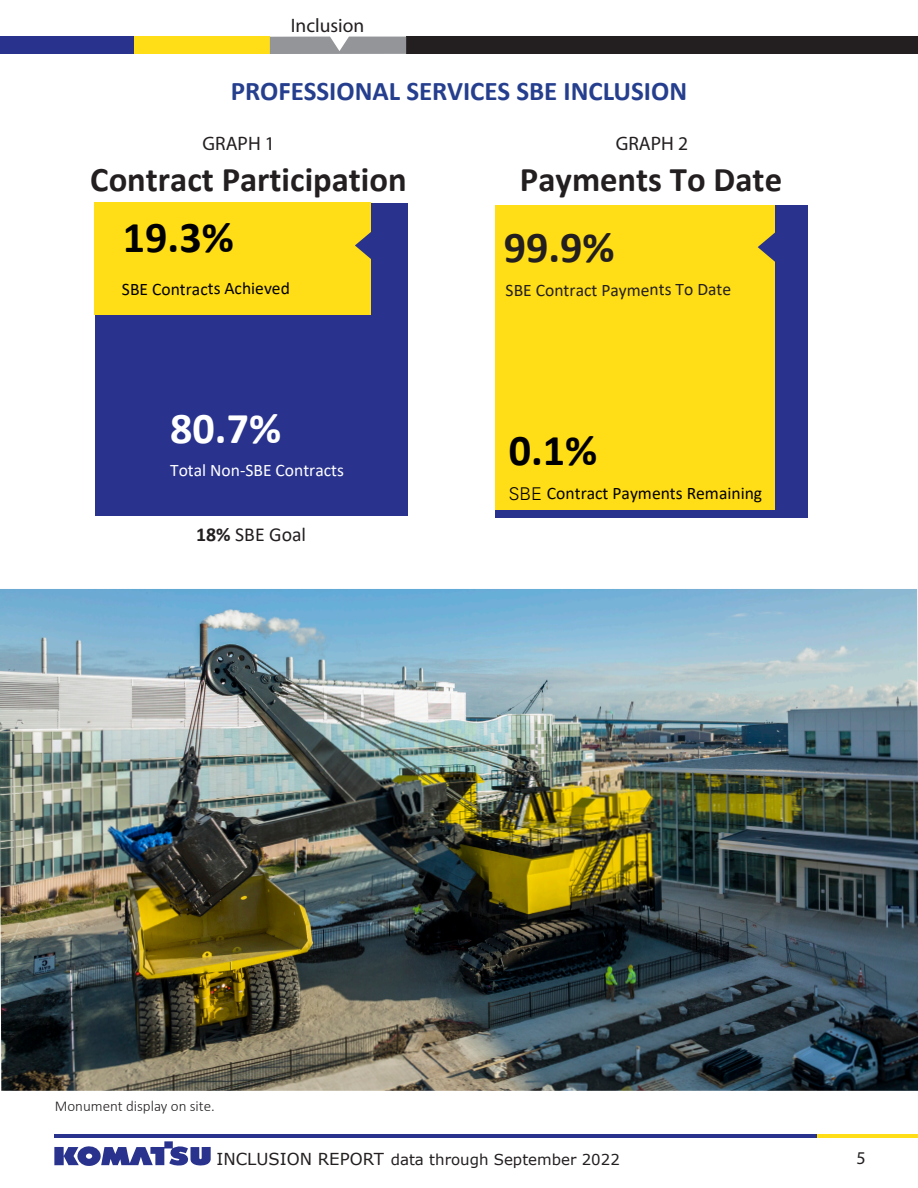
<style>
.page{position:relative;width:918px;height:1188px;background:#fff}
.page>*{position:absolute;margin:0;border:0;box-sizing:border-box;transform-origin:0 0}
.t1{font:700 44.1px "Calibri";color:#231f20}
.t2{font:700 44.1px "Calibri";color:#000}
.t3{font:700 44.1px "Calibri";color:#fff}
.t4{font:700 44.1px "Calibri";color:#000}
.t5{font:700 34.65px "Calibri";color:#231f20}
.t6{font:700 27px "Calibri";color:#253f8e}
.t7{font:19.8px "Calibri";color:#231f20}
.t8{font:19.5px "Myriad Pro";color:#231f20}
.t9{font:18px "Myriad Pro";color:#231f20}
.t10{font:17.55px "Calibri";color:#000}
.t11{font:17.55px "Calibri";letter-spacing:-.005em;color:#231f20}
.t12{font:17.55px "Calibri";color:#fff}
.t13{font:15px "Verdana";color:#231f20}
.t14{font:300 15px "Calibri";color:#231f20}
.s1{font-style:inherit}
.s2{font-weight:700}
.s3{font-family:"Univers LT Std";font-weight:300}
.s4{font-size:16.5px}
</style>
<div class="page">
<svg style="left:54px;top:1141px;width:157px;height:25px"></svg>
<div style="left:0;top:36px;width:135px;height:18px;background:#29338d"></div>
<div style="left:406px;top:36px;width:512px;height:18px;background:#231f20"></div>
<div style="left:135px;top:36px;width:135px;height:18px;background:#ffdd17"></div>
<svg style="left:270px;top:37px;width:136px;height:17px;background:#999b9e"></svg>
<hr style="left:54px;top:1134px;width:768px;height:4px;background:#29338d">
<hr style="left:818px;top:1134px;width:100px;height:4px;background:#ffdd17">
<img style="left:0;top:589px;width:918px;height:502px">
<div style="left:495px;top:205px;width:313px;height:313px;background:#29338d"></div>
<div style="left:495px;top:205px;width:279px;height:304px;background:#ffdd17"></div>
<svg style="left:758px;top:231px;width:17px;height:32px"></svg>
<div style="left:95px;top:203px;width:313px;height:313px;background:#29338d"></div>
<div style="left:95px;top:203px;width:276px;height:112px;background:#ffdd17"></div>
<svg style="left:355px;top:232px;width:16px;height:27px"></svg>
<p class="t8" style="left:291px;top:13px;width:75px">Inclusion</p>
<p class="t6" style="left:231px;top:72px;width:458px">PROFESSIONAL SERVICES SBE INCLUSION</p>
<p class="t8" style="left:203px;top:132px;width:74px">GRAPH 1</p>
<p class="t8" style="left:616px;top:132px;width:74px">GRAPH 2</p>
<p class="t5" style="left:520px;top:155px;width:264px">Payments To Date</p>
<p class="t1" style="left:504px;top:216px;width:113px">99.9<span class="s1">%</span></p>
<p class="t11" style="left:506px;top:278px;width:227px">SBE Contract Payments To Date</p>
<p class="t5" style="left:90px;top:155px;width:318px">Contract Participation</p>
<p class="t2" style="left:123px;top:206px;width:113px">19<span class="s1">.3</span>%</p>
<p class="t10" style="left:122px;top:277px;width:170px">SBE Contracts Achieved</p>
<p class="t3" style="left:170px;top:398px;width:112px">80.7<span class="s1">%</span></p>
<p class="t12" style="left:170px;top:458px;width:175px">Total Non-SBE Contracts</p>
<p class="t7" style="left:196px;top:521px;width:111px"><span class="s2">18%</span> SBE Goal</p>
<p class="t4" style="left:509px;top:419px;width:90px">0.1<span class="s1">%</span></p>
<p class="t10" style="left:509px;top:481px;width:255px"><span class="s3">SBE</span> Contract Payments Remaining</p>
<p class="t14" style="left:55px;top:1096px;width:162px">Monument display on site.</p>
<p class="t13" style="left:216px;top:1150px;width:405px"><span class="s4">INCLUSION REPORT</span> data through September 2022</p>
<p class="t9" style="left:857px;top:1147px;width:11px">5</p>
</div>
